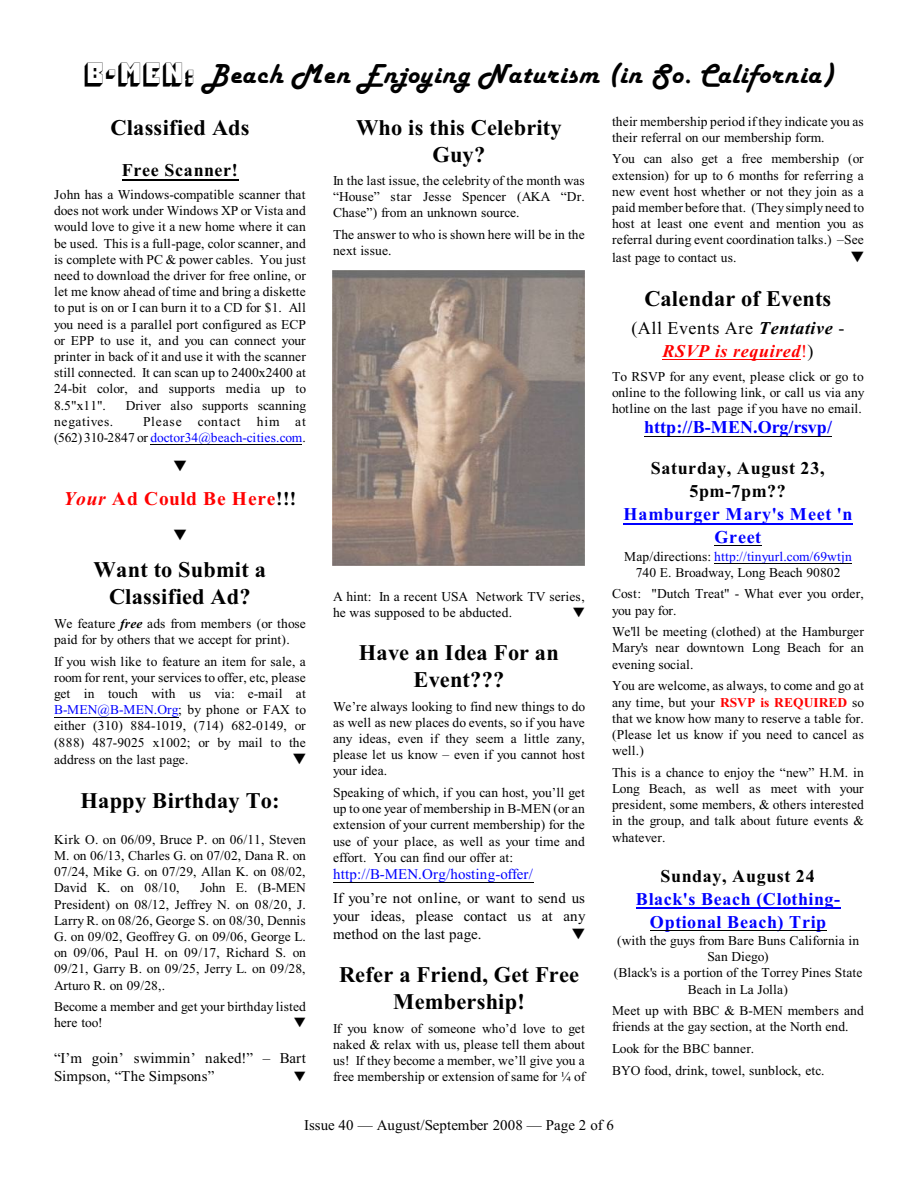
<style>
.page{position:relative;width:918px;height:1188px;background:#fff}
.page>*{position:absolute;margin:0;border:0;box-sizing:border-box;transform-origin:0 0}
.t1{font:italic 28.5px "Harlow Solid";letter-spacing:.035em;color:#000}
.t2{font:700 22.35px/27px "Times New Roman";letter-spacing:.01em;color:#000;text-align:center}
.t3{font:700 19.5px "Times New Roman";letter-spacing:.04em;color:#f00}
.t4{font:700 18px/23.1px "Times New Roman";letter-spacing:.03em;color:#00f;text-align:center}
.t5{font:700 18px/23.1px "Times New Roman";letter-spacing:.04em;color:#000;text-align:center}
.t6{font:18px/23.1px "Times New Roman";letter-spacing:.04em;color:#000;text-align:center}
.t7{font:700 18px "Times New Roman";letter-spacing:.005em;color:#00f}
.t8{font:15px/18px "Times New Roman";letter-spacing:.005em;color:#000}
.t9{font:15px "Times New Roman";letter-spacing:.01em;color:#00f}
.t10{font:13.5px/16.2px "Times New Roman";letter-spacing:.005em;color:#000;text-align:justify}
.t11{font:13.5px "Times New Roman";letter-spacing:.04em;color:#000}
.s1{font-family:"Pioneer BT";font-style:normal}
.s2{color:#00f}
.s3{font-style:italic}
.s4{color:#000}
.s5{font-weight:700;font-style:italic}
.s6{font-weight:700;font-style:italic;color:#f00}
.s7{color:#f00}
.s8{font-weight:700;color:#f00}
</style>
<div class="page">
<hr style="left:122px;top:179px;width:116px;height:1px;background:#000">
<hr style="left:150px;top:445px;width:152px;height:1px;background:#000">
<hr style="left:54px;top:717px;width:124px;height:1px;background:#000">
<hr style="left:333px;top:882px;width:200px;height:1px;background:#000">
<hr style="left:662px;top:360px;width:139px;height:1px;background:#f00">
<hr style="left:644px;top:436px;width:188px;height:1px;background:#000">
<hr style="left:624px;top:523px;width:229px;height:1px;background:#00f">
<hr style="left:715px;top:545px;width:47px;height:1px;background:#000">
<hr style="left:714px;top:563px;width:138px;height:1px;background:#000">
<hr style="left:636px;top:908px;width:205px;height:1px;background:#00f">
<hr style="left:650px;top:930px;width:177px;height:1px;background:#000">
<img style="left:333px;top:271px;width:252px;height:294px">
<h1 class="t1" style="left:85px;top:58px;width:749px"><span class="s1">B-MEN:</span> Beach Men Enjoying Naturism (in So. California)</h1>
<h2 class="t2" style="left:111px;top:116px;width:141px">Classified Ads</h2>
<h3 class="t5" style="left:122px;top:161px;width:118px">Free Scanner!</h3>
<p class="t10" style="left:54px;top:188px;width:254px">John has a Windows-compatible scanner that does not work under Windows XP or Vista and would love to give it a new home where it can be used. This is a full-page, color scanner, and is complete with PC &amp; power cables. You just need to download the driver for free online, or let me know ahead of time and bring a diskette to put is on or I can burn it to a CD for $1. All you need is a parallel port configured as ECP or EPP to use it, and you can connect your printer in back of it and use it with the scanner still connected. It can scan up to 2400x2400 at 24-bit color, and supports media up to 8.5"x11".</p>
<p class="t10" style="left:126px;top:398px;width:182px">Driver also supports scanning</p>
<p class="t11" style="left:54px;top:417px;width:61px">negatives.</p>
<p class="t10" style="left:54px;top:415px;width:253px;text-align:right">Please contact him at<br>(562) 310-2847 or <span class="s2">doctor34@beach-cities.com</span>.</p>
<h3 class="t3" style="left:63px;top:492px;width:234px"><span class="s3">Your</span> Ad Could Be Here<span class="s4">!!!</span></h3>
<h2 class="t2" style="left:94px;top:558px;width:174px">Want to Submit a<br>Classified Ad?</h2>
<p class="t10" style="left:54px;top:617px;width:253px">We feature <span class="s5">free</span> ads from members (or those paid for by others that we accept for print).</p>
<p class="t10" style="left:54px;top:654px;width:254px">If you wish like to feature an item for sale, a room for rent, your services to offer, etc, please get in touch with us via: e-mail at <span class="s2">B-MEN@B-MEN.Org</span>; by phone or FAX to either (310) 884-1019, (714) 682-0149, or (888) 487-9025 x1002; or by mail to the</p>
<p class="t10" style="left:54px;top:753px;width:136px">address on the last page.</p>
<h2 class="t2" style="left:81px;top:789px;width:201px">Happy Birthday To:</h2>
<p class="t10" style="left:54px;top:833px;width:253px">Kirk O. on 06/09, Bruce P. on 06/11, Steven M. on 06/13, Charles G. on 07/02, Dana R. on 07/24, Mike G. on 07/29, Allan K. on 08/02, David K. on 08/10,</p>
<p class="t10" style="left:54px;top:881px;width:253px;text-indent:146px">John E. (B-MEN President) on 08/12, Jeffrey N. on 08/20, J.<br>Larry R. on 08/26, George S. on 08/30, Dennis G. on 09/02, Geoffrey G. on 09/06, George L. on 09/06, Paul H. on 09/17, Richard S. on 09/21, Garry B. on 09/25, Jerry L. on 09/28, Arturo R. on 09/28,.</p>
<p class="t10" style="left:54px;top:1000px;width:253px">Become a member and get your birthday listed here too!</p>
<p class="t8" style="left:54px;top:1051px;width:253px">“I’m goin’ swimmin’ naked!” – Bart<br>Simpson, “The Simpsons”</p>
<h2 class="t2" style="left:356px;top:116px;width:207px">Who is this Celebrity<br>Guy?</h2>
<p class="t10" style="left:333px;top:174px;width:253px">In the last issue, the celebrity of the month was “House” star Jesse Spencer (AKA “Dr.<br>Chase”) from an unknown source.</p>
<p class="t10" style="left:333px;top:228px;width:253px">The answer to who is shown here will be in the next issue.</p>
<p class="t10" style="left:333px;top:590px;width:253px">A hint: In a recent USA Network TV series, he was supposed to be abducted.</p>
<h2 class="t2" style="left:359px;top:642px;width:202px">Have an Idea For an<br>Event???</h2>
<p class="t10" style="left:333px;top:699px;width:254px">We’re always looking to find new things to do as well as new places do events, so if you have any ideas, even if they seem a little zany, please let us know – even if you cannot host your idea.</p>
<p class="t10" style="left:333px;top:786px;width:253px">Speaking of which, if you can host, you’ll get up to one year of membership in B-MEN (or an extension of your current membership) for the use of your place, as well as your time and effort. You can find our offer at:</p>
<p class="t9" style="left:333px;top:869px;width:201px">http://B-MEN.Org/hosting-offer/</p>
<p class="t8" style="left:333px;top:890px;width:254px;text-align:justify">If you’re not online, or want to send us your ideas, please contact us at any method on the last page.</p>
<h2 class="t2" style="left:339px;top:964px;width:242px">Refer a Friend, Get Free<br>Membership!</h2>
<p class="t10" style="left:333px;top:1022px;width:254px">If you know of someone who’d love to get naked &amp; relax with us, please tell them about us! If they become a member, we’ll give you a free membership or extension of same for ¼ of</p>
<p class="t10" style="left:612px;top:114px;width:253px">their membership period if they indicate you as their referral on our membership form.</p>
<p class="t10" style="left:612px;top:152px;width:254px">You can also get a free membership (or extension) for up to 6 months for referring a new event host whether or not they join as a paid member before that. (They simply need to host at least one event and mention you as referral during event coordination talks.) –See</p>
<p class="t10" style="left:612px;top:251px;width:126px">last page to contact us.</p>
<h2 class="t2" style="left:644px;top:287px;width:188px">Calendar of Events</h2>
<h3 class="t6" style="left:631px;top:319px;width:214px">(All Events Are <span class="s5">Tentative</span> -<br><span class="s6">RSVP is required</span><span class="s7">!</span>)</h3>
<p class="t10" style="left:612px;top:369px;width:254px">To RSVP for any event, please click or go to online to the following link, or call us via any hotline on the last page if you have no email.</p>
<h3 class="t7" style="left:644px;top:421px;width:189px">http://B-MEN.Org/rsvp/</h3>
<h3 class="t5" style="left:651px;top:458px;width:175px">Saturday, August 23,<br>5pm-7pm??</h3>
<h3 class="t4" style="left:624px;top:505px;width:230px">Hamburger Mary's Meet 'n<br>Greet</h3>
<p class="t10" style="left:624px;top:549px;width:229px;text-align:center">Map/directions: <span class="s2">http://tinyurl.com/69wtjn<br></span>740 E. Broadway, Long Beach 90802</p>
<p class="t10" style="left:612px;top:587px;width:253px">Cost: "Dutch Treat" - What ever you order, you pay for.</p>
<p class="t10" style="left:612px;top:625px;width:253px">We'll be meeting (clothed) at the Hamburger Mary's near downtown Long Beach for an evening social.</p>
<p class="t10" style="left:612px;top:679px;width:254px">You are welcome, as always, to come and go at any time, but your <span class="s8">RSVP is REQUIRED</span> so that we know how many to reserve a table for. (Please let us know if you need to cancel as well.)</p>
<p class="t10" style="left:612px;top:766px;width:254px">This is a chance to enjoy the “new” H.M. in Long Beach, as well as meet with your president, some members, &amp; others interested in the group, and talk about future events &amp; whatever.</p>
<h3 class="t5" style="left:661px;top:866px;width:156px">Sunday, August 24</h3>
<h3 class="t4" style="left:636px;top:889px;width:206px">Black's Beach (Clothing-<br>Optional Beach) Trip</h3>
<p class="t10" style="left:614px;top:934px;width:250px;text-align:center">(with the guys from Bare Buns California in<br>San Diego)<br>(Black's is a portion of the Torrey Pines State<br>Beach in La Jolla)</p>
<p class="t10" style="left:612px;top:1004px;width:253px">Meet up with BBC &amp; B-MEN members and friends at the gay section, at the North end.</p>
<p class="t10" style="left:612px;top:1039px;width:214px;line-height:21.6px">Look for the BBC banner.<br>BYO food, drink, towel, sunblock, etc.</p>
<p class="t8" style="left:304px;top:1118px;width:311px">Issue 40 — August/September 2008 — Page 2 of 6</p>
</div>
